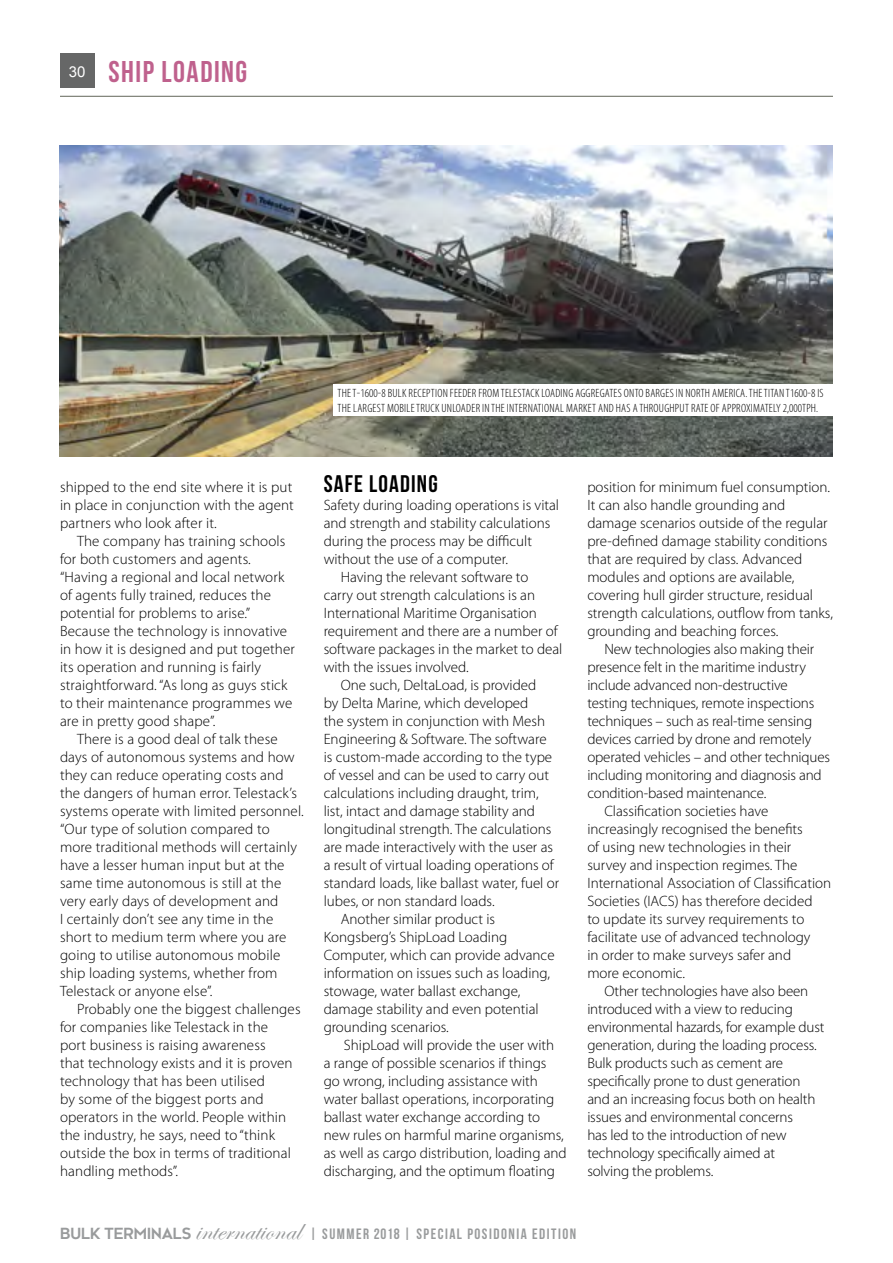
<style>
.page{position:relative;width:893px;height:1263px;background:#fff}
.page>*{position:absolute;margin:0;border:0;box-sizing:border-box;transform-origin:0 0}
.t1{font:30px "Bebas Neue";letter-spacing:.05em;color:#bf618d}
.t2{font:24px "Bebas Neue";letter-spacing:.05em;color:#000}
.t3{font:300 15px/18px "Myriad Pro";color:#000}
.t4{font:15px "Bebas Neue";letter-spacing:.1em;color:#999b9c}
.t5{font:15px "Arial";color:#fff}
.t6{font:300 condensed 12px/14.4px "Myriad Pro";letter-spacing:.02em;color:#000}
.s1{font-family:"Kessel 105";font-weight:700}
.s2{font-family:"Edwardian Script ITC";font-size:30px}
</style>
<div class="page">
<div style="left:60px;top:53px;width:34px;height:35px;background:#666767"></div>
<hr style="left:60px;top:96px;width:773px;height:1px;background:#73776c">
<img style="left:59px;top:145px;width:774px;height:311px">
<div style="left:333px;top:384px;width:502px;height:32px;background:#fff"></div>
<p class="t5" style="left:69px;top:62px;width:18px">30</p>
<h1 class="t1" style="left:108px;top:55px;width:140px">SHIP LOADING</h1>
<p class="t6" style="left:338px;top:386px;width:488px">THE T-1600-8 BULK RECEPTION FEEDER FROM TELESTACK LOADING AGGREGATES ONTO BARGES IN NORTH AMERICA. THE TITAN T1600-8 IS<br>THE LARGEST MOBILE TRUCK UNLOADER IN THE INTERNATIONAL MARKET AND HAS A THROUGHPUT RATE OF APPROXIMATELY 2,000TPH.</p>
<p class="t3" style="left:60px;top:478px;width:235px;text-align:justify">shipped to the end site where it is put in place in conjunction with the agent partners who look after it.</p>
<p class="t3" style="left:60px;top:532px;width:236px;text-indent:17px">The company has training schools for both customers and agents. “Having a regional and local network of agents fully trained, reduces the potential for problems to arise.” Because the technology is innovative in how it is designed and put together its operation and running is fairly straightforward. “As long as guys stick to their maintenance programmes we are in pretty good shape”.</p>
<p class="t3" style="left:60px;top:730px;width:245px;text-indent:17px">There is a good deal of talk these days of autonomous systems and how they can reduce operating costs and the dangers of human error. Telestack’s systems operate with limited personnel. “Our type of solution compared to more traditional methods will certainly have a lesser human input but at the same time autonomous is still at the very early days of development and<br>I certainly don’t see any time in the short to medium term where you are going to utilise autonomous mobile ship loading systems, whether from Telestack or anyone else”.</p>
<p class="t3" style="left:60px;top:1000px;width:242px;text-indent:17px">Probably one the biggest challenges for companies like Telestack in the<br>port business is raising awareness<br>that technology exists and it is proven technology that has been utilised<br>by some of the biggest ports and operators in the world. People within the industry, he says, need to “think outside the box in terms of traditional handling methods”.</p>
<h2 class="t2" style="left:324px;top:471px;width:116px">SAFE LOADING</h2>
<p class="t3" style="left:324px;top:496px;width:237px">Safety during loading operations is vital</p>
<p class="t3" style="left:324px;top:514px;width:228px">and strength and stability calculations</p>
<p class="t3" style="left:324px;top:532px;width:210px">during the process may be difficult</p>
<p class="t3" style="left:324px;top:550px;width:186px">without the use of a computer.</p>
<p class="t3" style="left:341px;top:568px;width:189px">Having the relevant software to</p>
<p class="t3" style="left:324px;top:586px;width:213px">carry out strength calculations is an</p>
<p class="t3" style="left:324px;top:604px;width:215px">International Maritime Organisation</p>
<p class="t3" style="left:324px;top:622px;width:236px">requirement and there are a number of</p>
<p class="t3" style="left:324px;top:640px;width:240px">software packages in the market to deal</p>
<p class="t3" style="left:324px;top:658px;width:147px">with the issues involved.</p>
<p class="t3" style="left:341px;top:676px;width:197px">One such, DeltaLoad, is provided</p>
<p class="t3" style="left:324px;top:694px;width:206px">by Delta Marine, which developed</p>
<p class="t3" style="left:324px;top:712px;width:223px">the system in conjunction with Mesh</p>
<p class="t3" style="left:324px;top:730px;width:224px">Engineering &amp; Software. The software</p>
<p class="t3" style="left:324px;top:748px;width:230px">is custom-made according to the type</p>
<p class="t3" style="left:324px;top:766px;width:227px">of vessel and can be used to carry out</p>
<p class="t3" style="left:324px;top:784px;width:217px">calculations including draught, trim,</p>
<p class="t3" style="left:324px;top:802px;width:213px">list, intact and damage stability and</p>
<p class="t3" style="left:324px;top:820px;width:229px">longitudinal strength. The calculations</p>
<p class="t3" style="left:324px;top:838px;width:231px">are made interactively with the user as</p>
<p class="t3" style="left:324px;top:856px;width:232px">a result of virtual loading operations of</p>
<p class="t3" style="left:324px;top:874px;width:237px">standard loads, like ballast water, fuel or</p>
<p class="t3" style="left:324px;top:892px;width:172px">lubes, or non standard loads.</p>
<p class="t3" style="left:341px;top:910px;width:156px">Another similar product is</p>
<p class="t3" style="left:324px;top:928px;width:185px">Kongsberg’s ShipLoad Loading</p>
<p class="t3" style="left:324px;top:946px;width:232px">Computer, which can provide advance</p>
<p class="t3" style="left:324px;top:964px;width:228px">information on issues such as loading,</p>
<p class="t3" style="left:324px;top:982px;width:198px">stowage, water ballast exchange,</p>
<p class="t3" style="left:324px;top:1000px;width:217px">damage stability and even potential</p>
<p class="t3" style="left:324px;top:1018px;width:127px">grounding scenarios.</p>
<p class="t3" style="left:344px;top:1036px;width:212px">ShipLoad will provide the user with</p>
<p class="t3" style="left:324px;top:1054px;width:224px">a range of possible scenarios if things</p>
<p class="t3" style="left:324px;top:1072px;width:216px">go wrong, including assistance with</p>
<p class="t3" style="left:324px;top:1090px;width:232px">water ballast operations, incorporating</p>
<p class="t3" style="left:324px;top:1108px;width:218px">ballast water exchange according to</p>
<p class="t3" style="left:324px;top:1126px;width:242px">new rules on harmful marine organisms,</p>
<p class="t3" style="left:324px;top:1144px;width:245px">as well as cargo distribution, loading and</p>
<p class="t3" style="left:324px;top:1162px;width:233px">discharging, and the optimum floating</p>
<p class="t3" style="left:587px;top:478px;width:247px">position for minimum fuel consumption.<br>It can also handle grounding and damage scenarios outside of the regular pre-defined damage stability conditions that are required by class. Advanced modules and options are available, covering hull girder structure, residual strength calculations, outflow from tanks, grounding and beaching forces.</p>
<p class="t3" style="left:604px;top:640px;width:211px">New technologies also making their</p>
<p class="t3" style="left:587px;top:658px;width:220px">presence felt in the maritime industry</p>
<p class="t3" style="left:587px;top:676px;width:202px">include advanced non-destructive</p>
<p class="t3" style="left:587px;top:694px;width:229px">testing techniques, remote inspections</p>
<p class="t3" style="left:587px;top:712px;width:226px">techniques – such as real-time sensing</p>
<p class="t3" style="left:587px;top:730px;width:226px">devices carried by drone and remotely</p>
<p class="t3" style="left:587px;top:748px;width:244px">operated vehicles – and other techniques</p>
<p class="t3" style="left:587px;top:766px;width:236px">including monitoring and diagnosis and</p>
<p class="t3" style="left:587px;top:784px;width:181px">condition-based maintenance.</p>
<p class="t3" style="left:604px;top:802px;width:166px">Classification societies have</p>
<p class="t3" style="left:587px;top:820px;width:217px">increasingly recognised the benefits</p>
<p class="t3" style="left:587px;top:838px;width:205px">of using new technologies in their</p>
<p class="t3" style="left:587px;top:856px;width:212px">survey and inspection regimes. The</p>
<p class="t3" style="left:587px;top:874px;width:245px">International Association of Classification</p>
<p class="t3" style="left:587px;top:892px;width:227px">Societies (IACS) has therefore decided</p>
<p class="t3" style="left:587px;top:910px;width:219px">to update its survey requirements to</p>
<p class="t3" style="left:587px;top:928px;width:225px">facilitate use of advanced technology</p>
<p class="t3" style="left:587px;top:946px;width:205px">in order to make surveys safer and</p>
<p class="t3" style="left:587px;top:964px;width:99px">more economic.</p>
<p class="t3" style="left:604px;top:982px;width:205px">Other technologies have also been</p>
<p class="t3" style="left:587px;top:1000px;width:207px">introduced with a view to reducing</p>
<p class="t3" style="left:587px;top:1018px;width:239px">environmental hazards, for example dust</p>
<p class="t3" style="left:587px;top:1036px;width:231px">generation, during the loading process.</p>
<p class="t3" style="left:587px;top:1054px;width:197px">Bulk products such as cement are</p>
<p class="t3" style="left:587px;top:1072px;width:215px">specifically prone to dust generation</p>
<p class="t3" style="left:587px;top:1090px;width:230px">and an increasing focus both on health</p>
<p class="t3" style="left:587px;top:1108px;width:207px">issues and environmental concerns</p>
<p class="t3" style="left:587px;top:1126px;width:201px">has led to the introduction of new</p>
<p class="t3" style="left:587px;top:1144px;width:189px">technology specifically aimed at</p>
<p class="t3" style="left:587px;top:1162px;width:127px">solving the problems.</p>
<p class="t4" style="left:60px;top:1225px;width:518px"><span class="s1">BULK TERMINALS</span> <span class="s2">international</span> | SUMMER 2018 | SPECIAL POSIDONIA EDITION</p>
</div>
